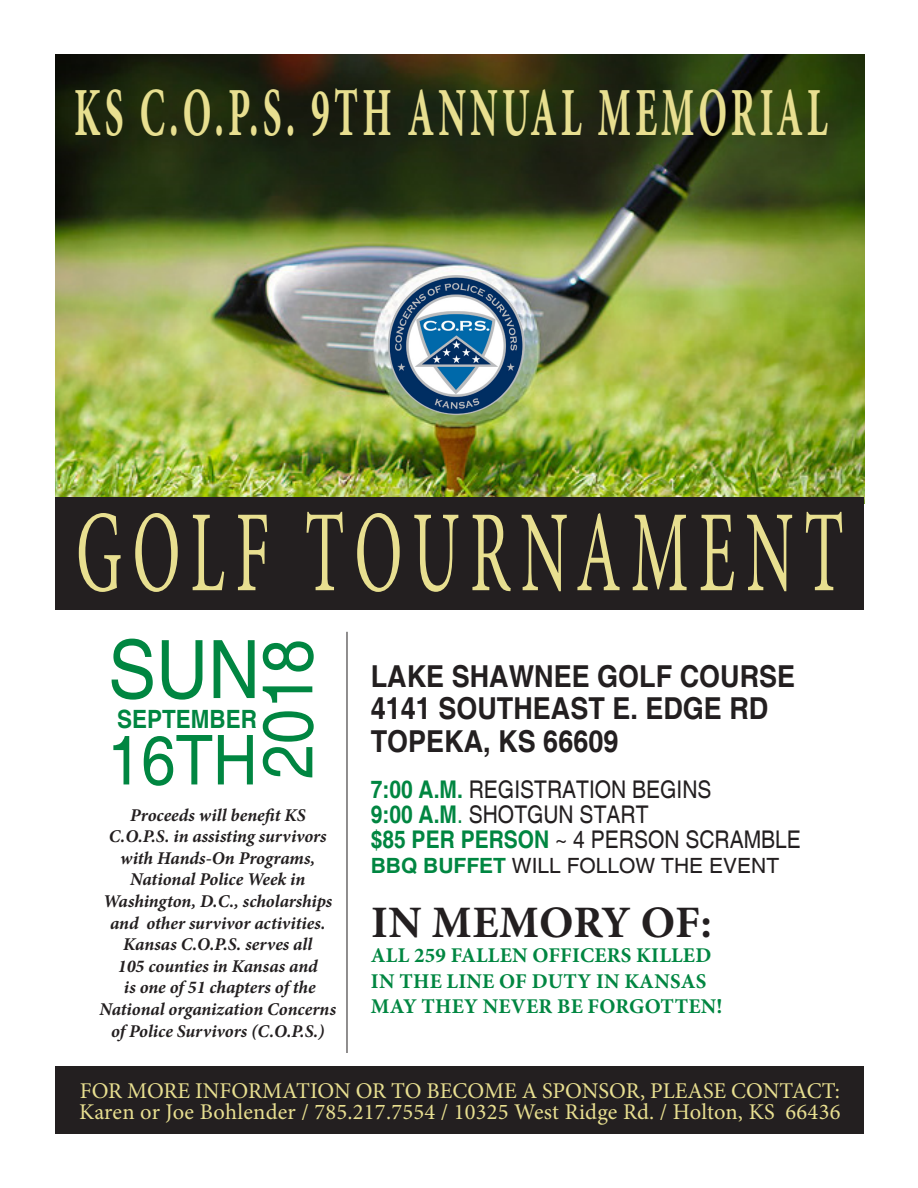
<style>
.page{position:relative;width:918px;height:1188px;background:#fff}
.page>*{position:absolute;margin:0;border:0;box-sizing:border-box;transform-origin:0 0}
.t1{font:116.1px "Minion Pro";letter-spacing:.16em;color:#e8df90;scale:.56 1}
.t2{font:80.7px "Helvetica";color:#008641;scale:.89 1}
.t3{font:70.5px "Helvetica";color:#008641;scale:.89 1}
.t4{font:700 69px "Minion Pro";letter-spacing:.11em;color:#e8df90;scale:.54 1}
.t5{font:68.85px "Helvetica";color:#008641;scale:.89 1}
.t6{font:700 45px "Minion Pro";letter-spacing:.005em;color:#231f20}
.t7{font:700 30.3px "Helvetica";color:#231f20;scale:.89 1}
.t8{font:700 25.2px "Helvetica";color:#008641;scale:.89 1}
.t9{font:24.3px "Helvetica";color:#231f20;scale:.86 1}
.t10{font:22.5px "Minion Pro";color:#e8df90}
.t11{font:700 21px "Minion Pro";letter-spacing:.01em;color:#008641}
.t12{font:21px "Helvetica";color:#231f20}
.t13{font:italic 700 18px/21.6px "Minion Pro";letter-spacing:-.005em;color:#231f20;text-align:center}
.s1{font-weight:700;color:#008641}
.s2{color:#008641}
</style>
<div class="page">
<div style="left:56px;top:1066px;width:808px;height:68px;background:#231f20"></div>
<img style="left:56px;top:54px;width:808px;height:443px">
<div style="left:56px;top:497px;width:808px;height:113px;background:#231f20"></div>
<img style="left:388px;top:274px;width:137px;height:141px">
<hr style="left:347px;top:632px;width:1px;height:421px;background:#231f20">
<p class="t4" style="left:74px;top:65px;width:1397px">KS C.O.P.S. 9TH ANNUAL MEMORIAL</p>
<p class="t1" style="left:76px;top:475px;width:1373px">GOLF TOURNAMENT</p>
<p class="t2" style="left:108px;top:623px;width:172px">SUN</p>
<p class="t3" style="left:247px;top:779px;width:159px;rotate:-90deg">2018</p>
<p class="t8" style="left:117px;top:704px;width:159px">SEPTEMBER</p>
<p class="t5" style="left:107px;top:720px;width:170px">16TH</p>
<p class="t13" style="left:109px;top:804px;width:219px">Proceeds will benefit KS<br>C.O.P.S. in assisting survivors with Hands-On Programs,</p>
<p class="t13" style="left:130px;top:869px;width:176px">National Police Week in</p>
<p class="t13" style="left:103px;top:890px;width:231px">Washington, D.C., scholarships and other survivor activities.<br>Kansas C.O.P.S. serves all</p>
<p class="t13" style="left:118px;top:955px;width:201px">105 counties in Kansas and</p>
<p class="t13" style="left:124px;top:977px;width:193px">is one of 51 chapters of the</p>
<p class="t13" style="left:100px;top:998px;width:238px">National organization Concerns of Police Survivors (C.O.P.S.)</p>
<p class="t7" style="left:371px;top:658px;width:478px">LAKE SHAWNEE GOLF COURSE</p>
<p class="t7" style="left:371px;top:690px;width:448px">4141 SOUTHEAST E. EDGE RD</p>
<p class="t7" style="left:371px;top:722px;width:280px">TOPEKA, KS 66609</p>
<p class="t9" style="left:371px;top:775px;width:398px"><span class="s1">7:00 A.M.</span> REGISTRATION BEGINS</p>
<p class="t9" style="left:371px;top:800px;width:324px"><span class="s1">9:00 A.M</span><span class="s2">.</span> SHOTGUN START</p>
<p class="t9" style="left:371px;top:825px;width:502px"><span class="s1">$85 PER PERSON</span> ~ 4 PERSON SCRAMBLE</p>
<p class="t12" style="left:371px;top:854px;width:410px"><span class="s1">BBQ BUFFET</span> WILL FOLLOW THE EVENT</p>
<p class="t6" style="left:371px;top:891px;width:342px">IN MEMORY OF:</p>
<p class="t11" style="left:371px;top:941px;width:342px">ALL 259 FALLEN OFFICERS KILLED</p>
<p class="t11" style="left:371px;top:966px;width:337px">IN THE LINE OF DUTY IN KANSAS</p>
<p class="t11" style="left:371px;top:991px;width:353px">MAY THEY NEVER BE FORGOTTEN!</p>
<p class="t10" style="left:80px;top:1076px;width:762px">FOR MORE INFORMATION OR TO BECOME A SPONSOR, PLEASE CONTACT:</p>
<p class="t10" style="left:79px;top:1097px;width:763px">Karen or Joe Bohlender / 785.217.7554 / 10325 West Ridge Rd. / Holton, KS 66436</p>
</div>
